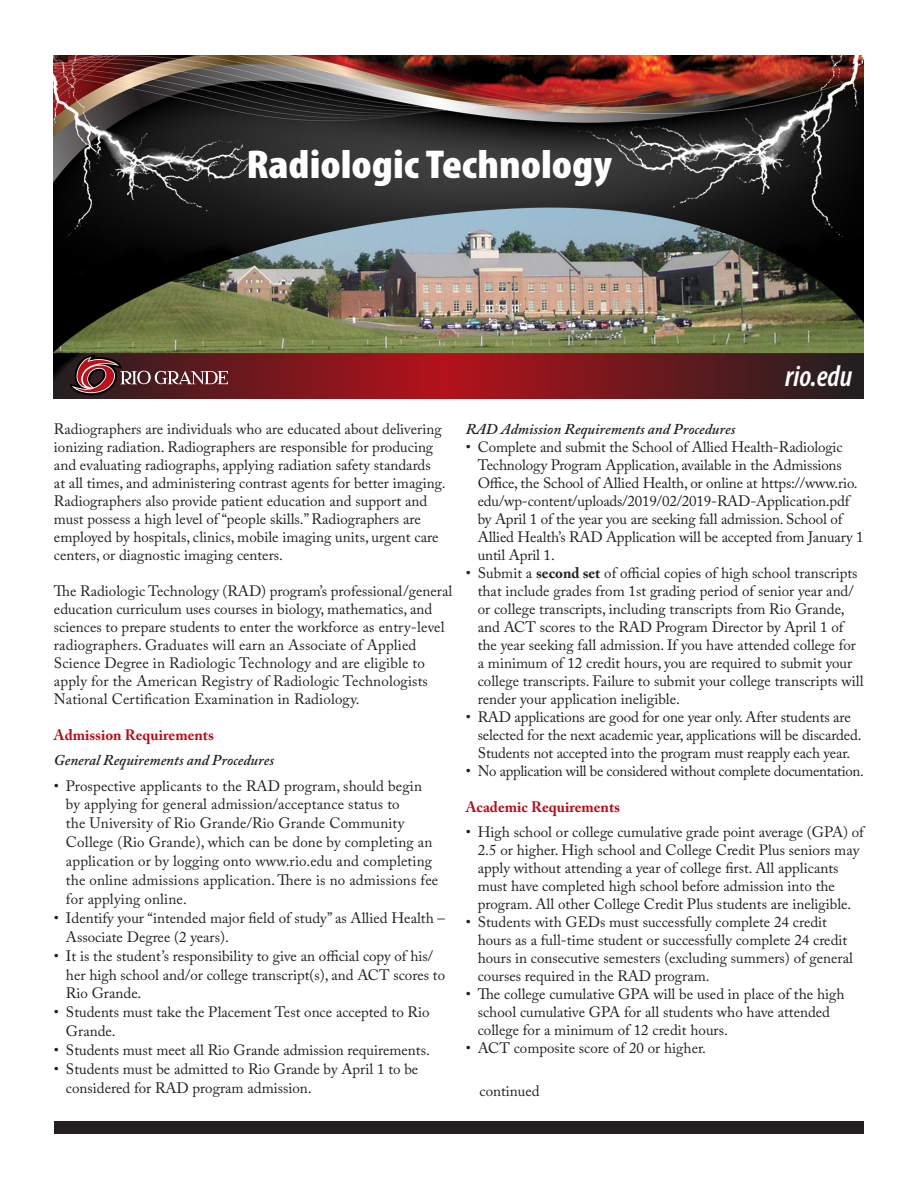
<style>
.page{position:relative;width:918px;height:1188px;background:#fff}
.page>*{position:absolute;margin:0;border:0;box-sizing:border-box;transform-origin:0 0}
.t1{font:900 condensed 40.5px "Myriad Pro";color:#fff;scale:1.11 1}
.t2{font:italic 600 condensed 30px "Myriad Pro";color:#fff}
.t3{font:15px/18px "Adobe Caslon Pro";color:#231f20}
.t4{font:italic 600 15px "Adobe Caslon Pro";color:#231f20}
.t5{font:15px "Adobe Caslon Pro";letter-spacing:-.02em;color:#231f20}
.t6{font:700 15px "Adobe Caslon Pro";color:#b50e1a}
.s1{font-weight:700}
</style>
<div class="page">
<div style="left:54px;top:1122px;width:810px;height:12px;background:#231f20"></div>
<img style="left:54px;top:55px;width:810px;height:344px">
<svg style="left:70px;top:354px;width:158px;height:42px"></svg>
<p class="t1" style="left:246px;top:139px;width:331px">Radiologic Technology</p>
<p class="t2" style="left:785px;top:358px;width:69px">rio.edu</p>
<p class="t3" style="left:54px;top:420px;width:393px">Radiographers are individuals who are educated about delivering ionizing radiation. Radiographers are responsible for producing and evaluating radiographs, applying radiation safety standards at all times, and administering contrast agents for better imaging.<br>Radiographers also provide patient education and support and must possess a high level of “people skills.” Radiographers are employed by hospitals, clinics, mobile imaging units, urgent care centers, or diagnostic imaging centers.</p>
<p class="t3" style="left:54px;top:582px;width:400px">The Radiologic Technology (RAD) program’s professional/general education curriculum uses courses in biology, mathematics, and sciences to prepare students to enter the workforce as entry-level radiographers. Graduates will earn an Associate of Applied Science Degree in Radiologic Technology and are eligible to apply for the American Registry of Radiologic Technologists National Certification Examination in Radiology.</p>
<p class="t6" style="left:54px;top:726px;width:161px">Admission Requirements</p>
<p class="t4" style="left:54px;top:751px;width:222px">General Requirements and Procedures</p>
<p class="t3" style="left:66px;top:776px;width:374px;line-height:18.9px;text-indent:-12px">• Prospective applicants to the RAD program, should begin by applying for general admission/acceptance status to<br>the University of Rio Grande/Rio Grande Community College (Rio Grande), which can be done by completing an application or by logging onto www.rio.edu and completing the online admissions application. There is no admissions fee for applying online.</p>
<p class="t3" style="left:66px;top:908px;width:381px;line-height:18.9px;text-indent:-12px">• Identify your “intended major field of study” as Allied Health –<br>Associate Degree (2 years).</p>
<p class="t3" style="left:66px;top:946px;width:381px;line-height:18.9px;text-indent:-12px">• It is the student’s responsibility to give an official copy of his/ her high school and/or college transcript(s), and ACT scores to<br>Rio Grande.</p>
<p class="t3" style="left:66px;top:1003px;width:365px;line-height:18.9px;text-indent:-12px">• Students must take the Placement Test once accepted to Rio<br>Grande.</p>
<p class="t3" style="left:54px;top:1041px;width:377px">• Students must meet all Rio Grande admission requirements.</p>
<p class="t3" style="left:66px;top:1059px;width:354px;line-height:18.9px;text-indent:-12px">• Students must be admitted to Rio Grande by April 1 to be considered for RAD program admission.</p>
<p class="t4" style="left:466px;top:420px;width:271px">RAD Admission Requirements and Procedures</p>
<p class="t3" style="left:478px;top:438px;width:387px;text-indent:-12px">• Complete and submit the School of Allied Health-Radiologic Technology Program Application, available in the Admissions Office, the School of Allied Health, or online at https://www.rio. edu/wp-content/uploads/2019/02/2019-RAD-Application.pdf by April 1 of the year you are seeking fall admission. School of Allied Health’s RAD Application will be accepted from January 1 until April 1.</p>
<p class="t3" style="left:478px;top:564px;width:387px;text-indent:-12px">• Submit a <span class="s1">second set</span> of official copies of high school transcripts that include grades from 1st grading period of senior year and/ or college transcripts, including transcripts from Rio Grande, and ACT scores to the RAD Program Director by April 1 of the year seeking fall admission. If you have attended college for a minimum of 12 credit hours, you are required to submit your college transcripts. Failure to submit your college transcripts will render your application ineligible.</p>
<p class="t3" style="left:478px;top:708px;width:385px;text-indent:-12px">• RAD applications are good for one year only. After students are selected for the next academic year, applications will be discarded.<br>Students not accepted into the program must reapply each year.</p>
<p class="t5" style="left:466px;top:762px;width:400px">• No application will be considered without complete documentation.</p>
<p class="t6" style="left:466px;top:798px;width:156px">Academic Requirements</p>
<p class="t3" style="left:478px;top:823px;width:388px;text-indent:-12px">• High school or college cumulative grade point average (GPA) of 2.5 or higher. High school and College Credit Plus seniors may apply without attending a year of college first. All applicants must have completed high school before admission into the program. All other College Credit Plus students are ineligible.</p>
<p class="t3" style="left:478px;top:913px;width:377px;text-indent:-12px">• Students with GEDs must successfully complete 24 credit hours as a full-time student or successfully complete 24 credit hours in consecutive semesters (excluding summers) of general courses required in the RAD program.</p>
<p class="t3" style="left:478px;top:985px;width:368px;text-indent:-12px">• The college cumulative GPA will be used in place of the high school cumulative GPA for all students who have attended college for a minimum of 12 credit hours.</p>
<p class="t3" style="left:466px;top:1039px;width:242px">• ACT composite score of 20 or higher.</p>
<p class="t3" style="left:480px;top:1081px;width:62px">continued</p>
</div>
